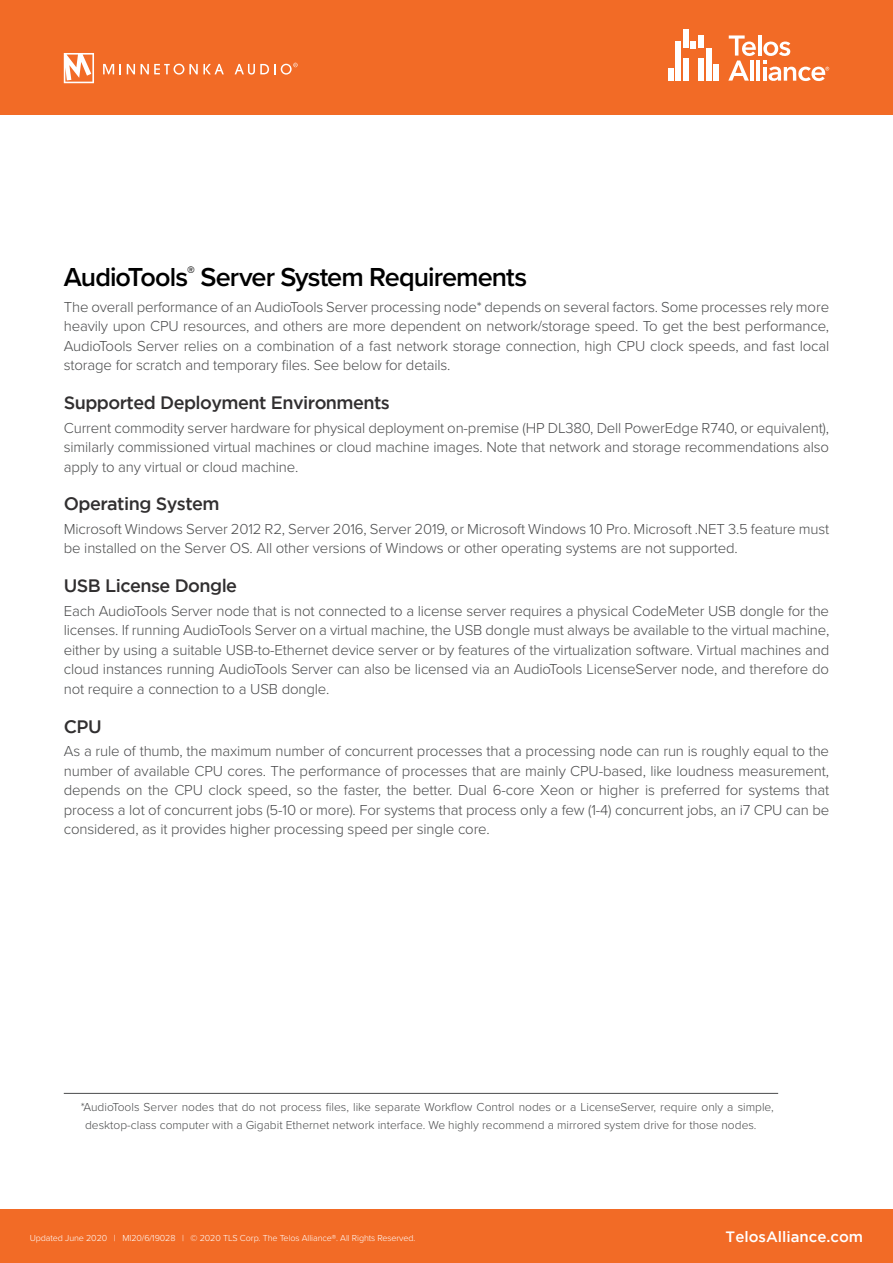
<style>
.page{position:relative;width:893px;height:1263px;background:#fff}
.page>*{position:absolute;margin:0;border:0;box-sizing:border-box;transform-origin:0 0}
.Heading_1{font:600 27px "Proxima Nova";letter-spacing:-.035em;color:#000}
.Heading_2{font:500 18px "Gotham";letter-spacing:-.03em;color:#312f30}
.t1{font:300 15px/19.5px "Proxima Nova";letter-spacing:-.01em;color:#4b4c4d;text-align:justify}
.t2{font:500 15px "Gotham";color:#fff}
.Fussnote{font:300 12px/18px "Proxima Nova";color:#4b4c4d}
.t3{font:300 9px "Proxima Nova";letter-spacing:-.01em;color:#fff}
</style>
<div class="page">
<div style="left:0;top:0;width:893px;height:115px;background:#f26b26"></div>
<div style="left:0;top:1209px;width:893px;height:54px;background:#f26b26"></div>
<hr style="left:758px;top:35px;width:3px;height:21px;background:#fff">
<svg style="left:728px;top:35px;width:28px;height:46px"></svg>
<hr style="left:750px;top:60px;width:3px;height:21px;background:#fff">
<hr style="left:756px;top:60px;width:4px;height:21px;background:#fff">
<div style="left:668px;top:68px;width:5px;height:13px;background:#fff"></div>
<div style="left:683px;top:58px;width:5px;height:23px;background:#fff"></div>
<div style="left:698px;top:58px;width:5px;height:23px;background:#fff"></div>
<div style="left:675px;top:41px;width:6px;height:40px;background:#fff"></div>
<svg style="left:691px;top:41px;width:5px;height:7px"></svg>
<div style="left:698px;top:35px;width:5px;height:13px;background:#fff"></div>
<div style="left:706px;top:48px;width:5px;height:33px;background:#fff"></div>
<div style="left:714px;top:64px;width:5px;height:17px;background:#fff"></div>
<div style="left:683px;top:30px;width:5px;height:18px;background:#fff"></div>
<svg style="left:763px;top:41px;width:66px;height:40px"></svg>
<svg style="left:103px;top:64px;width:11px;height:10px"></svg>
<svg style="left:127px;top:64px;width:8px;height:10px"></svg>
<svg style="left:141px;top:64px;width:83px;height:11px"></svg>
<svg style="left:64px;top:53px;width:30px;height:30px"></svg>
<svg style="left:235px;top:63px;width:63px;height:12px"></svg>
<hr style="left:64px;top:1093px;width:714px;height:1px;background:#4b4c4d">
<p class="Heading_1" style="left:64px;top:256px;width:465px">AudioTools<sup>®</sup> Server System Requirements</p>
<p class="t1" style="left:64px;top:296px;width:767px">The overall performance of an AudioTools Server processing node* depends on several factors. Some processes rely more heavily upon CPU resources, and others are more dependent on network/storage speed. To get the best performance, AudioTools Server relies on a combination of a fast network storage connection, high CPU clock speeds, and fast local storage for scratch and temporary files. See below for details.</p>
<p class="Heading_2" style="left:64px;top:392px;width:328px">Supported Deployment Environments</p>
<p class="t1" style="left:64px;top:417px;width:767px">Current commodity server hardware for physical deployment on-premise (HP DL380, Dell PowerEdge R740, or equivalent), similarly commissioned virtual machines or cloud machine images. Note that network and storage recommendations also apply to any virtual or cloud machine.</p>
<p class="Heading_2" style="left:64px;top:494px;width:157px">Operating System</p>
<p class="t1" style="left:64px;top:518px;width:767px">Microsoft Windows Server 2012 R2, Server 2016, Server 2019, or Microsoft Windows 10 Pro. Microsoft .NET 3.5 feature must be installed on the Server OS. All other versions of Windows or other operating systems are not supported.</p>
<p class="Heading_2" style="left:64px;top:575px;width:175px">USB License Dongle</p>
<p class="t1" style="left:64px;top:600px;width:767px">Each AudioTools Server node that is not connected to a license server requires a physical CodeMeter USB dongle for the licenses. If running AudioTools Server on a virtual machine, the USB dongle must always be available to the virtual machine, either by using a suitable USB-to-Ethernet device server or by features of the virtualization software. Virtual machines and cloud instances running AudioTools Server can also be licensed via an AudioTools LicenseServer node, and therefore do not require a connection to a USB dongle.</p>
<p class="Heading_2" style="left:64px;top:716px;width:39px">CPU</p>
<p class="t1" style="left:64px;top:741px;width:767px">As a rule of thumb, the maximum number of concurrent processes that a processing node can run is roughly equal to the number of available CPU cores. The performance of processes that are mainly CPU-based, like loudness measurement, depends on the CPU clock speed, so the faster, the better. Dual 6-core Xeon or higher is preferred for systems that process a lot of concurrent jobs (5-10 or more). For systems that process only a few (1-4) concurrent jobs, an i7 CPU can be considered, as it provides higher processing speed per single core.</p>
<p class="Fussnote" style="left:85px;top:1097px;width:690px;text-indent:-4px">*AudioTools Server nodes that do not process files, like separate Workflow Control nodes or a LicenseServer, require only a simple, desktop-class computer with a Gigabit Ethernet network interface. We highly recommend a mirrored system drive for those nodes.</p>
<p class="t3" style="left:30px;top:1231px;width:387px">Updated June 2020 | MI20/6/19028 | © 2020 TLS Corp. The Telos Alliance®. All Rights Reserved.</p>
<p class="t2" style="left:726px;top:1228px;width:139px">TelosAlliance.com</p>
</div>
